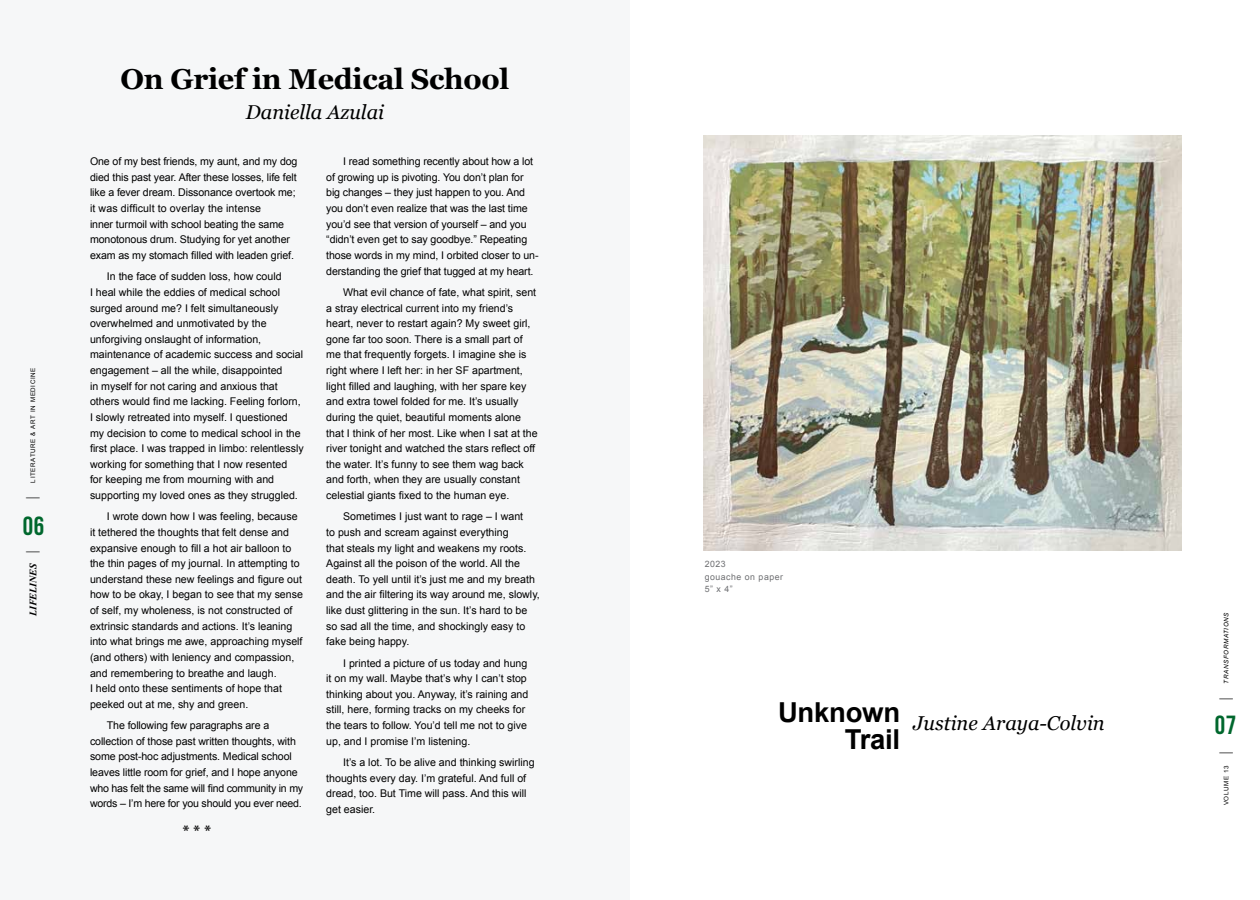
<style>
.page{position:relative;width:1260px;height:900px;background:#fff}
.page>*{position:absolute;margin:0;border:0;box-sizing:border-box;transform-origin:0 0}
.t1{font:700 28.75px "Georgia";letter-spacing:-.01em;color:#000}
.t2{font:700 27.5px "Arial";letter-spacing:-.01em;color:#000}
.t3{font:700 26.25px "Bebas Neue";color:#00672d}
.t4{font:italic 20px "Georgia";color:#000}
.t5{font:italic 700 15px "Times New Roman";color:#000;scale:.67 1}
.t6{font:700 15px "Georgia";color:#000}
.t7{font:10.62px/15.6px "Arial";color:#000}
.t8{font:italic 700 10px "Times New Roman";color:#000}
.t9{font:8.75px/12.5px "Arial";letter-spacing:.06em;color:#6d6e71}
.t10{font:6.25px "Arial";letter-spacing:.1em;color:#000}
.t11{font:italic 6.25px "Arial";letter-spacing:.095em;color:#000}
.s1{font-size:15px}
</style>
<div class="page">
<div style="left:0;top:0;width:630px;height:900px;background:#f1f3f4"></div>
<img style="left:703px;top:135px;width:479px;height:415px">
<p class="t10" style="left:29px;top:483px;width:117px;rotate:-90deg">LITERATURE &amp; ART IN MEDICINE</p>
<h3 class="t3" style="left:23px;top:511px;width:23px">06</h3>
<h3 class="t5" style="left:21px;top:499px;width:5px;rotate:-90deg">|</h3>
<p class="t8" style="left:26px;top:616px;width:67px;rotate:-90deg">LIFELINES <span class="s1">|</span></p>
<h1 class="t1" style="left:121px;top:58px;width:390px">On Grief in Medical School</h1>
<h3 class="t4" style="left:246px;top:97px;width:140px">Daniella Azulai</h3>
<p class="t7" style="left:90px;top:154px;width:209px">One of my best friends, my aunt, and my dog died this past year. After these losses, life felt like a fever dream. Dissonance overtook me; it was difficult to overlay the intense<br>inner turmoil with school beating the same monotonous drum. Studying for yet another exam as my stomach filled with leaden grief.</p>
<p class="t7" style="left:90px;top:269px;width:215px;text-indent:17px">In the face of sudden loss, how could<br>I heal while the eddies of medical school surged around me? I felt simultaneously overwhelmed and unmotivated by the unforgiving onslaught of information, maintenance of academic success and social engagement – all the while, disappointed<br>in myself for not caring and anxious that others would find me lacking. Feeling forlorn, I slowly retreated into myself. I questioned my decision to come to medical school in the first place. I was trapped in limbo: relentlessly working for something that I now resented<br>for keeping me from mourning with and supporting my loved ones as they struggled.</p>
<p class="t7" style="left:90px;top:509px;width:215px;text-indent:17px">I wrote down how I was feeling, because it tethered the thoughts that felt dense and expansive enough to fill a hot air balloon to the thin pages of my journal. In attempting to understand these new feelings and figure out how to be okay, I began to see that my sense of self, my wholeness, is not constructed of extrinsic standards and actions. It’s leaning into what brings me awe, approaching myself (and others) with leniency and compassion, and remembering to breathe and laugh.<br>I held onto these sentiments of hope that peeked out at me, shy and green.</p>
<p class="t7" style="left:90px;top:718px;width:215px;text-indent:17px">The following few paragraphs are a collection of those past written thoughts, with some post-hoc adjustments. Medical school leaves little room for grief, and I hope anyone who has felt the same will find community in my words – I’m here for you should you ever need.</p>
<h3 class="t6" style="left:183px;top:820px;width:30px">* * *</h3>
<p class="t7" style="left:326px;top:154px;width:214px;text-indent:17px">I read something recently about how a lot of growing up is pivoting. You don’t plan for big changes – they just happen to you. And you don’t even realize that was the last time you’d see that version of yourself – and you “didn’t even get to say goodbye.” Repeating those words in my mind, I orbited closer to un&shy;derstanding the grief that tugged at my heart.</p>
<p class="t7" style="left:326px;top:284px;width:213px;text-indent:17px">What evil chance of fate, what spirit, sent a stray electrical current into my friend’s heart, never to restart again? My sweet girl, gone far too soon. There is a small part of me that frequently forgets. I imagine she is right where I left her: in her SF apartment, light filled and laughing, with her spare key and extra towel folded for me. It’s usually during the quiet, beautiful moments alone that I think of her most. Like when I sat at the river tonight and watched the stars reflect off the water. It’s funny to see them wag back and forth, when they are usually constant celestial giants fixed to the human eye.</p>
<p class="t7" style="left:326px;top:509px;width:215px;text-indent:17px">Sometimes I just want to rage – I want<br>to push and scream against everything<br>that steals my light and weakens my roots.<br>Against all the poison of the world. All the death. To yell until it’s just me and my breath and the air filtering its way around me, slowly, like dust glittering in the sun. It’s hard to be so sad all the time, and shockingly easy to fake being happy.</p>
<p class="t7" style="left:326px;top:655px;width:204px;text-indent:17px">I printed a picture of us today and hung it on my wall. Maybe that’s why I can’t stop thinking about you. Anyway, it’s raining and still, here, forming tracks on my cheeks for the tears to follow. You’d tell me not to give up, and I promise I’m listening.</p>
<p class="t7" style="left:326px;top:755px;width:210px;text-indent:17px">It’s a lot. To be alive and thinking swirling thoughts every day. I’m grateful. And full of dread, too. But Time will pass. And this will get easier.</p>
<p class="t9" style="left:705px;top:558px;width:80px">2023<br>gouache on paper<br>5” x 4”</p>
<h3 class="t4" style="left:778px;top:708px;width:328px"><sup>Unknown</sup> Justine Araya-Colvin</h3>
<h2 class="t2" style="left:845px;top:721px;width:57px">Trail</h2>
<p class="t11" style="left:1222px;top:684px;width:73px;rotate:-90deg">TRANSFORMATIONS</p>
<h3 class="t3" style="left:1215px;top:710px;width:23px">07</h3>
<h3 class="t5" style="left:1214px;top:700px;width:5px;rotate:-90deg">|</h3>
<h3 class="t5" style="left:1214px;top:754px;width:5px;rotate:-90deg">|</h3>
<p class="t10" style="left:1222px;top:805px;width:42px;rotate:-90deg">VOLUME 13</p>
</div>
